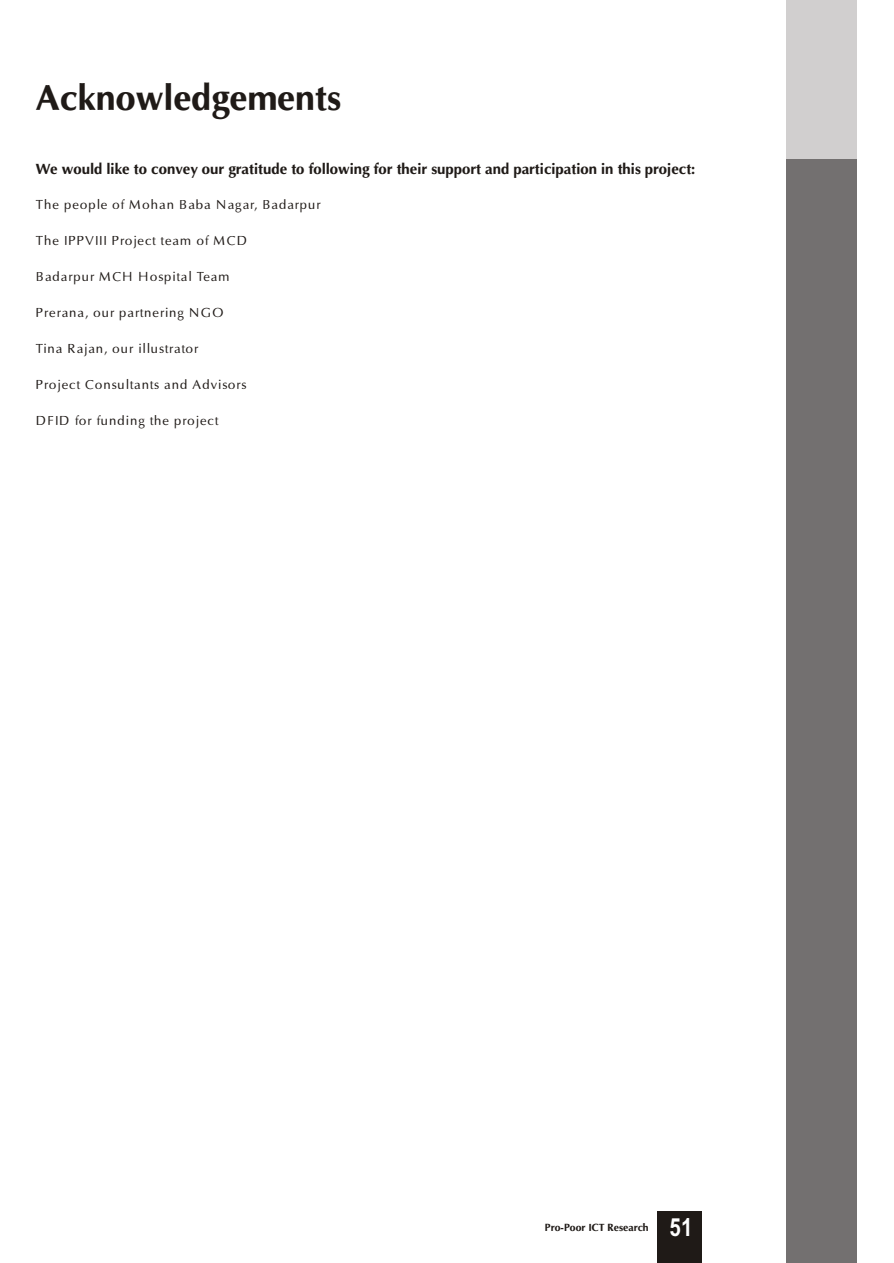
<style>
.page{position:relative;width:894px;height:1263px;background:#fff}
.page>*{position:absolute;margin:0;border:0;box-sizing:border-box;transform-origin:0 0}
.t1{font:700 36px "Optima";color:#1f1a17}
.t2{font:700 25.05px "Arial Narrow";color:#fff}
.t3{font:15px "Optima";color:#1f1a17}
.t4{font:700 15px "Optima";color:#1f1a17}
.t5{font:700 10.5px "Optima";color:#1f1a17}
</style>
<div class="page">
<div style="left:787px;top:158px;width:70px;height:1105px;background:#737070"></div>
<div style="left:787px;top:0;width:70px;height:159px;background:#d1cfcf"></div>
<div style="left:657px;top:1211px;width:45px;height:52px;background:#1f1a17"></div>
<h1 class="t1" style="left:36px;top:84px;width:306px">Acknowledgements</h1>
<p class="t4" style="left:36px;top:163px;width:661px">We would like to convey our gratitude to following for their support and participation in this project:</p>
<p class="t3" style="left:36px;top:198px;width:287px">The people of Mohan Baba Nagar, Badarpur</p>
<p class="t3" style="left:36px;top:234px;width:214px">The IPPVIII Project team of MCD</p>
<p class="t3" style="left:36px;top:270px;width:197px">Badarpur MCH Hospital Team</p>
<p class="t3" style="left:36px;top:306px;width:191px">Prerana, our partnering NGO</p>
<p class="t3" style="left:36px;top:342px;width:165px">Tina Rajan, our illustrator</p>
<p class="t3" style="left:36px;top:378px;width:213px">Project Consultants and Advisors</p>
<p class="t3" style="left:36px;top:414px;width:185px">DFID for funding the project</p>
<p class="t5" style="left:545px;top:1223px;width:105px">Pro-Poor ICT Research</p>
<h2 class="t2" style="left:670px;top:1218px;width:24px">51</h2>
</div>
